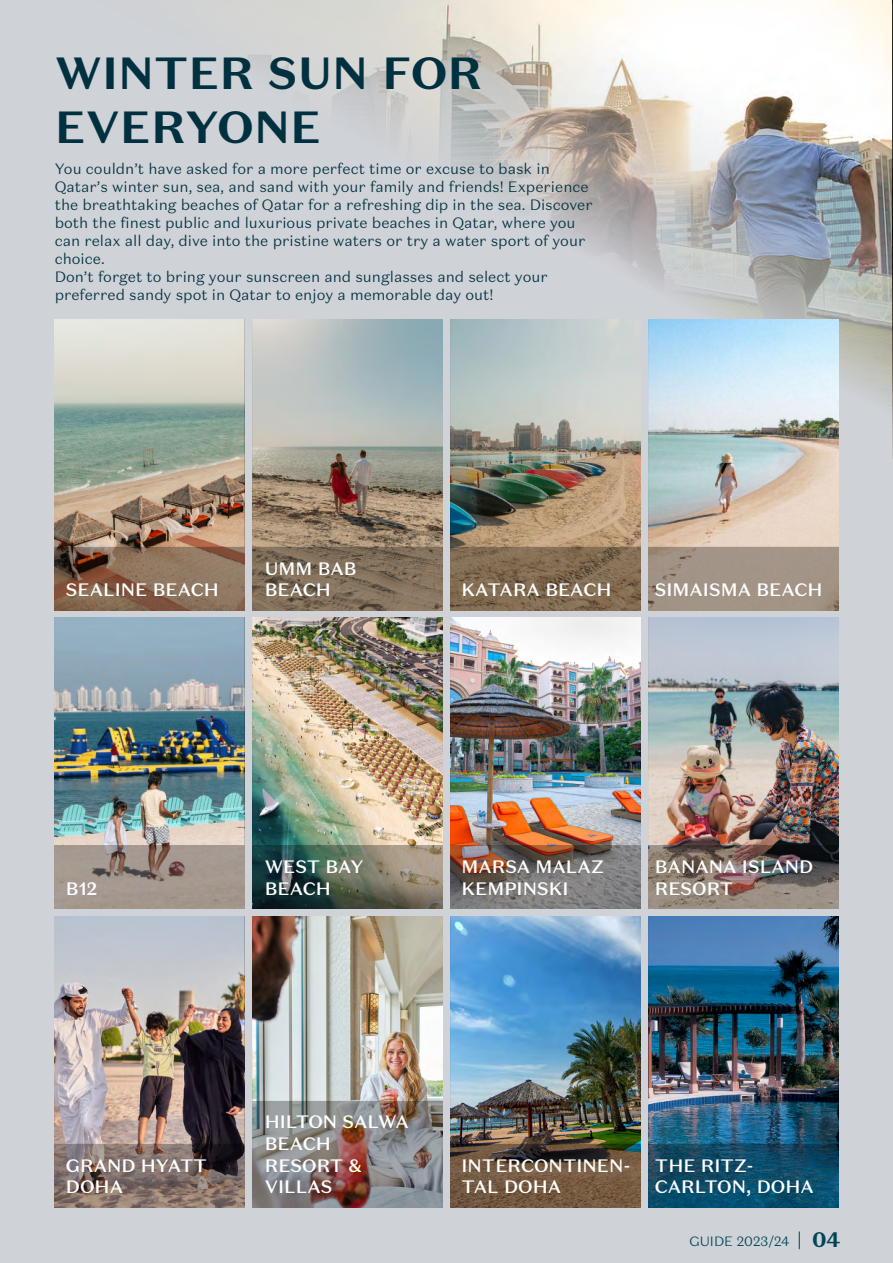
<style>
.page{position:relative;width:893px;height:1263px;background:#cfd2d7}
.page>*{position:absolute;margin:0;border:0;box-sizing:border-box;transform-origin:0 0}
.t1{font:700 45px/54px "Test Domaine Sans Text";color:#013140}
.t2{font:500 18px/21.6px "Test Domaine Sans Text";color:#fff}
.t3{font:300 15px/18px "Test Domaine Sans Text";color:#013140}
.t4{font:300 13.5px "Test Domaine Sans Text";color:#024557}
.s1{font-family:"Domaine Sans Text"}
.s2{font-weight:700;font-size:21px}
</style>
<div class="page">
<img style="left:248px;top:0;width:632px;height:400px">
<div style="left:42px;top:309px;width:216px;height:301px;background:#000;opacity:.3"></div>
<div style="left:240px;top:309px;width:216px;height:301px;background:#000;opacity:.3"></div>
<div style="left:438px;top:309px;width:216px;height:301px;background:#000;opacity:.3"></div>
<div style="left:637px;top:309px;width:216px;height:301px;background:#000;opacity:.3"></div>
<div style="left:42px;top:607px;width:216px;height:302px;background:#000;opacity:.3"></div>
<div style="left:240px;top:607px;width:216px;height:302px;background:#000;opacity:.3"></div>
<div style="left:438px;top:607px;width:216px;height:302px;background:#000;opacity:.3"></div>
<div style="left:637px;top:607px;width:216px;height:302px;background:#000;opacity:.3"></div>
<div style="left:42px;top:906px;width:216px;height:301px;background:#000;opacity:.3"></div>
<div style="left:240px;top:906px;width:216px;height:301px;background:#000;opacity:.3"></div>
<div style="left:438px;top:906px;width:216px;height:301px;background:#000;opacity:.4"></div>
<div style="left:637px;top:906px;width:216px;height:301px;background:#000;opacity:.3"></div>
<svg style="left:799px;top:1231px;width:1px;height:18px"></svg>
<hr style="left:892px;top:0;width:1px;height:648px;background:#dec3c1">
<div style="left:880px;top:0;width:13px;height:460px;background:#000;opacity:.8"></div>
<h1 class="t1" style="left:55px;top:46px;width:429px">WINTER SUN FOR<br>EVERYONE</h1>
<p class="t3" style="left:55px;top:159px;width:540px">You couldn<span class="s1">’</span>t have asked for a more perfect time or excuse to bask in Qatar<span class="s1">’</span>s winter sun, sea, and sand with your family and friends<span class="s1">!</span> Experience the breathtaking beaches of Qatar for a refreshing dip in the sea. Discover both the finest public and luxurious private beaches in Qatar, where you can relax all day, dive into the pristine waters or try a water sport of your choice.<br>Don<span class="s1">’</span>t forget to bring your sunscreen and sunglasses and select your preferred sandy spot in Qatar to enjoy a memorable day out<span class="s1">!</span></p>
<p class="t2" style="left:66px;top:579px;width:154px">SEALINE BEACH</p>
<p class="t2" style="left:265px;top:558px;width:93px">UMM BAB<br>BEACH</p>
<p class="t2" style="left:461px;top:579px;width:152px">KATARA BEACH</p>
<p class="t2" style="left:655px;top:579px;width:169px">SIMAISMA BEACH</p>
<p class="t2" style="left:66px;top:878px;width:33px">B12</p>
<p class="t2" style="left:265px;top:856px;width:100px">WEST BAY<br>BEACH</p>
<p class="t2" style="left:461px;top:856px;width:144px">MARSA MALAZ<br>KEMPINSKI</p>
<p class="t2" style="left:655px;top:856px;width:160px">BANANA ISLAND<br>RESORT</p>
<p class="t2" style="left:66px;top:1154px;width:143px">GRAND HYATT<br>DOHA</p>
<p class="t2" style="left:265px;top:1111px;width:146px">HILTON SALWA<br>BEACH<br>RESORT <span class="s1">&amp;<br></span>VILLAS</p>
<p class="t2" style="left:461px;top:1154px;width:171px">INTERCONTINEN-<br>TAL DOHA</p>
<p class="t2" style="left:655px;top:1154px;width:161px">THE RITZ-<br>CARLTON, DOHA</p>
<p class="t4" style="left:689px;top:1232px;width:153px">GUIDE 2023<span class="s1">/</span>24 <span class="s2">04</span></p>
</div>
